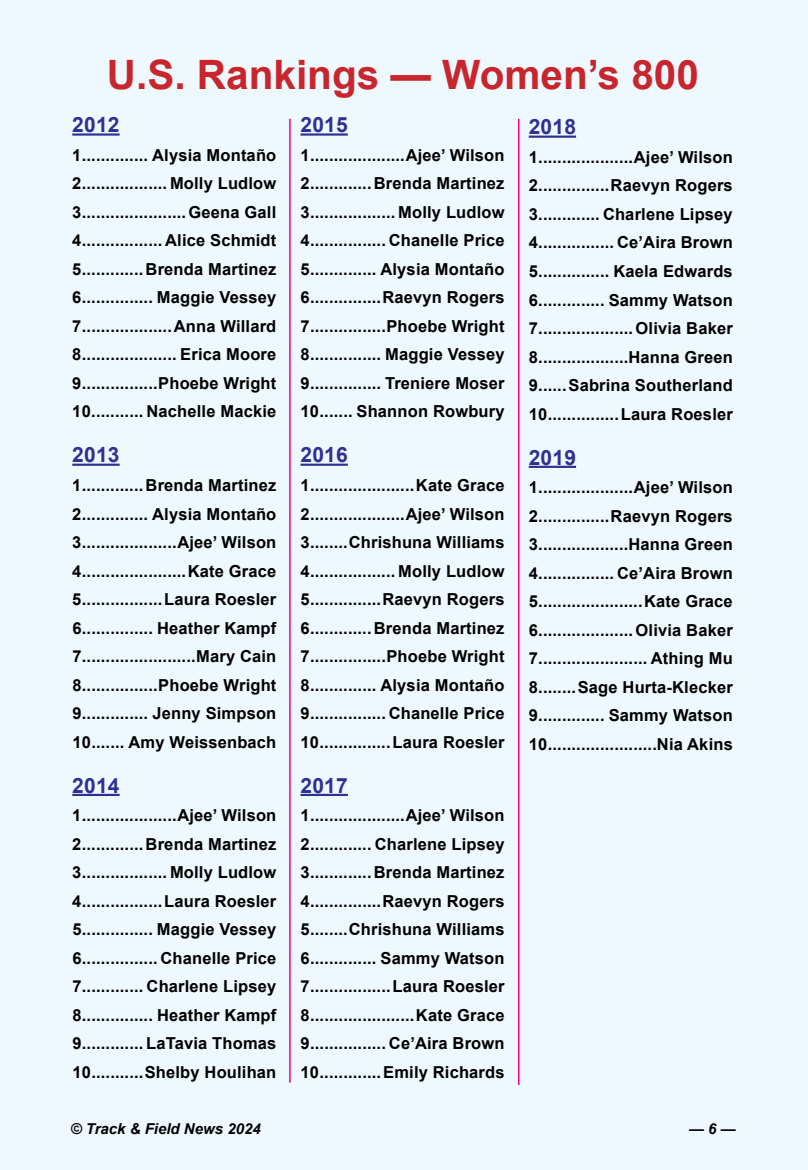
<style>
.page{position:relative;width:808px;height:1170px;background:#fff}
.page>*{position:absolute;margin:0;border:0;box-sizing:border-box;transform-origin:0 0}
.t1{font:700 40.5px "Arial";color:#c9252c}
.t2{font:700 21px "Arial";letter-spacing:.01em;color:#2e3192}
.t3{font:700 16.5px/28.5px "Arial";letter-spacing:.01em;color:#000;text-align:justify}
.t4{font:italic 700 15px "Arial";color:#000}
</style>
<div class="page">
<div style="left:0;top:0;width:808px;height:1169px;background:#edf9fe"></div>
<hr style="left:289px;top:119px;width:2px;height:963px;background:#ec008c">
<hr style="left:518px;top:119px;width:1px;height:965px;background:#ec008c">
<hr style="left:72px;top:133px;width:48px;height:3px;background:#2e3192">
<hr style="left:72px;top:463px;width:48px;height:3px;background:#2e3192">
<hr style="left:72px;top:793px;width:48px;height:3px;background:#2e3192">
<hr style="left:300px;top:133px;width:48px;height:3px;background:#2e3192">
<hr style="left:300px;top:463px;width:48px;height:3px;background:#2e3192">
<hr style="left:300px;top:793px;width:48px;height:3px;background:#2e3192">
<hr style="left:529px;top:135px;width:47px;height:3px;background:#2e3192">
<hr style="left:529px;top:465px;width:47px;height:3px;background:#2e3192">
<h1 class="t1" style="left:107px;top:48px;width:593px">U.S. Rankings — Women’s 800</h1>
<p class="t2" style="left:72px;top:111px;width:49px">2012</p>
<p class="t3" style="left:72px;top:141px;width:206px">1.............. Alysia Montaño 2.................. Molly Ludlow 3......................Geena Gall 4................. Alice Schmidt 5.............Brenda Martinez 6............... Maggie Vessey 7...................Anna Willard 8.................... Erica Moore 9................Phoebe Wright 10........... Nachelle Mackie</p>
<p class="t2" style="left:72px;top:441px;width:49px">2013</p>
<p class="t3" style="left:72px;top:471px;width:206px">1.............Brenda Martinez 2.............. Alysia Montaño 3....................Ajee’ Wilson 4......................Kate Grace 5.................Laura Roesler 6............... Heather Kampf 7........................Mary Cain 8................Phoebe Wright 9.............. Jenny Simpson 10....... Amy Weissenbach</p>
<p class="t2" style="left:72px;top:771px;width:49px">2014</p>
<p class="t3" style="left:72px;top:801px;width:206px">1....................Ajee’ Wilson 2.............Brenda Martinez 3.................. Molly Ludlow 4.................Laura Roesler 5............... Maggie Vessey 6................ Chanelle Price 7............. Charlene Lipsey 8............... Heather Kampf 9............. LaTavia Thomas 10...........Shelby Houlihan</p>
<p class="t2" style="left:300px;top:111px;width:49px">2015</p>
<p class="t3" style="left:300px;top:141px;width:206px">1....................Ajee’ Wilson 2.............Brenda Martinez 3.................. Molly Ludlow 4................ Chanelle Price 5.............. Alysia Montaño 6...............Raevyn Rogers 7................Phoebe Wright 8............... Maggie Vessey 9............... Treniere Moser 10....... Shannon Rowbury</p>
<p class="t2" style="left:300px;top:441px;width:49px">2016</p>
<p class="t3" style="left:300px;top:471px;width:206px">1......................Kate Grace 2....................Ajee’ Wilson 3........Chrishuna Williams 4.................. Molly Ludlow 5...............Raevyn Rogers 6.............Brenda Martinez 7................Phoebe Wright 8.............. Alysia Montaño 9................ Chanelle Price 10...............Laura Roesler</p>
<p class="t2" style="left:300px;top:771px;width:49px">2017</p>
<p class="t3" style="left:300px;top:801px;width:206px">1....................Ajee’ Wilson 2............. Charlene Lipsey 3.............Brenda Martinez 4...............Raevyn Rogers 5........Chrishuna Williams 6.............. Sammy Watson 7.................Laura Roesler 8......................Kate Grace 9................ Ce’Aira Brown 10.............Emily Richards</p>
<p class="t2" style="left:529px;top:113px;width:49px">2018</p>
<p class="t3" style="left:529px;top:143px;width:206px">1....................Ajee’ Wilson 2...............Raevyn Rogers 3............. Charlene Lipsey 4................ Ce’Aira Brown 5............... Kaela Edwards 6.............. Sammy Watson 7....................Olivia Baker 8...................Hanna Green 9......Sabrina Southerland 10...............Laura Roesler</p>
<p class="t2" style="left:529px;top:443px;width:49px">2019</p>
<p class="t3" style="left:529px;top:473px;width:206px">1....................Ajee’ Wilson 2...............Raevyn Rogers 3...................Hanna Green 4................ Ce’Aira Brown 5......................Kate Grace 6....................Olivia Baker 7....................... Athing Mu 8........Sage Hurta-Klecker 9.............. Sammy Watson 10.......................Nia Akins</p>
<p class="t4" style="left:71px;top:1119px;width:192px">© Track &amp; Field News 2024</p>
<p class="t4" style="left:689px;top:1119px;width:48px">— 6 —</p>
</div>
